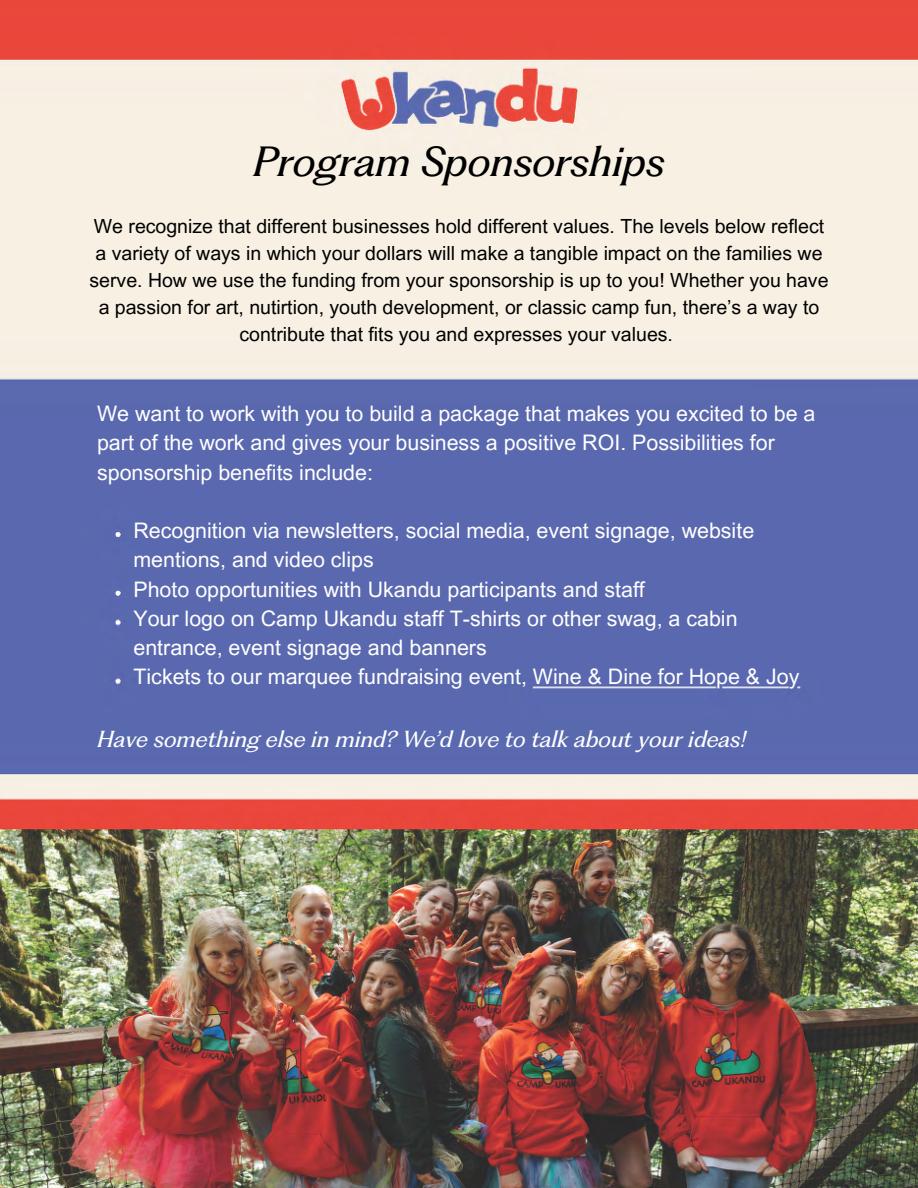
<style>
.page{position:relative;width:918px;height:1188px;background:#fff}
.page>*{position:absolute;margin:0;border:0;box-sizing:border-box;transform-origin:0 0}
.t1{font:italic 39px "PP Fragment Glare";color:#000}
.t2{font:21.45px/29.2px "Arial MT Pro";color:#fff}
.t3{font:italic 21.45px "PP Fragment Glare";color:#fff}
.t4{font:19.5px/27px "Arial MT Pro";color:#000;text-align:center}
</style>
<div class="page">
<img style="left:0;top:0;width:918px;height:1188px">
<p class="t1" style="left:253px;top:136px;width:414px">Program Sponsorships</p>
<p class="t4" style="left:90px;top:215px;width:741px">We recognize that different businesses hold different values. The levels below reflect a variety of ways in which your dollars will make a tangible impact on the families we serve. How we use the funding from your sponsorship is up to you! Whether you have a passion for art, nutirtion, youth development, or classic camp fun, there’s a way to contribute that fits you and expresses your values.</p>
<p class="t2" style="left:97px;top:402px;width:720px">We want to work with you to build a package that makes you excited to be a part of the work and gives your business a positive ROI. Possibilities for sponsorship benefits include:</p>
<p class="t2" style="left:133px;top:519px;width:622px">Recognition via newsletters, social media, event signage, website mentions, and video clips</p>
<p class="t2" style="left:133px;top:577px;width:513px">Photo opportunities with Ukandu participants and staff</p>
<p class="t2" style="left:133px;top:606px;width:606px">Your logo on Camp Ukandu staff T-shirts or other swag, a cabin entrance, event signage and banners</p>
<p class="t2" style="left:133px;top:665px;width:667px">Tickets to our marquee fundraising event, Wine &amp; Dine for Hope &amp; Joy</p>
<p class="t3" style="left:97px;top:726px;width:651px">Have something else in mind? We’d love to talk about your ideas!</p>
</div>
